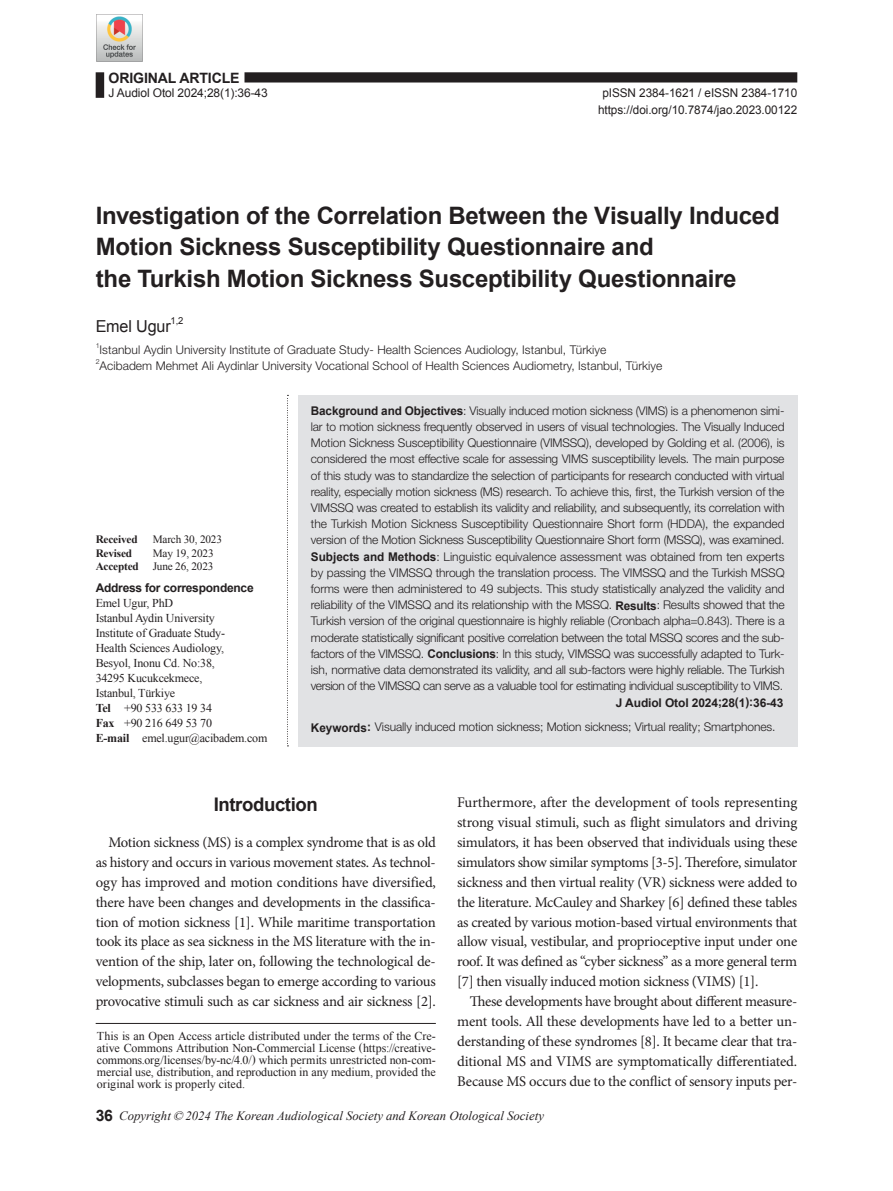
<style>
.page{position:relative;width:893px;height:1191px;background:#fff}
.page>*{position:absolute;margin:0;border:0;box-sizing:border-box;transform-origin:0 0}
.t1{font:700 24px/31.5px "Arial";letter-spacing:-.01em;color:#231f20}
.t2{font:700 18.75px "Arial";letter-spacing:-.02em;color:#231f20}
.t3{font:16.5px "Arial";letter-spacing:-.01em;color:#231f20}
.t4{font:14.7px/19.8px "Minion Pro";letter-spacing:-.02em;color:#231f20;text-align:justify}
.t5{font:700 14.25px "Arial";letter-spacing:-.01em;color:#231f20}
.t6{font:italic 12.75px "Times New Roman";color:#231f20}
.t7{font:300 12px/16.2px "Helvetica Neue LT Std";letter-spacing:.005em;color:#231f20;text-align:justify}
.t8{font:12px/15px "Times New Roman";letter-spacing:-.015em;color:#231f20}
.t9{font:12px/16.5px "Arial";letter-spacing:-.005em;color:#231f20;text-align:center}
.t10{font:700 12px "Arial";letter-spacing:-.02em;color:#231f20}
.t11{font:11.25px/13.8px "Times New Roman";letter-spacing:-.015em;color:#231f20;text-align:right}
.t12{font:700 11.25px "Times New Roman";letter-spacing:-.015em;color:#231f20}
.t13{font:9.6px "Arial";color:#231f20}
.t14{font:300 7.05px "Helvetica Neue LT Std";color:#231f20}
.s1{font-weight:700}
.s2{font-family:"Arial";font-weight:700}
.s3{color:#e1e2e4}
.s4{font-family:"Arial";font-weight:700;font-style:normal;font-size:15.75px}
</style>
<div class="page">
<div style="left:244px;top:72px;width:553px;height:10px;background:#231f20"></div>
<div style="left:96px;top:72px;width:8px;height:26px;background:#231f20"></div>
<div style="left:298px;top:395px;width:499px;height:351px;background:#e1e2e4"></div>
<svg style="left:287px;top:395px;width:1px;height:351px"></svg>
<hr style="left:96px;top:1023px;width:340px;height:1px;background:#231f20">
<img style="left:96px;top:14px;width:47px;height:47px">
<p class="t5" style="left:109px;top:68px;width:133px">ORIGINAL ARTICLE</p>
<p class="t9" style="left:109px;top:85px;width:161px">J Audiol Otol 2024;28(1):36-43</p>
<p class="t9" style="left:598px;top:85px;width:201px">pISSN 2384-1621 / eISSN 2384-1710 https://doi.org/10.7874/jao.2023.00122</p>
<h1 class="t1" style="left:96px;top:200px;width:685px">Investigation of the Correlation Between the Visually Induced<br>Motion Sickness Susceptibility Questionnaire and<br>the Turkish Motion Sickness Susceptibility Questionnaire</h1>
<h3 class="t3" style="left:96px;top:315px;width:77px">Emel Ugur</h3>
<p class="t13" style="left:171px;top:314px;width:14px">1,2</p>
<p class="t14" style="left:96px;top:341px;width:5px">1</p>
<p class="t7" style="left:100px;top:341px;width:508px">Istanbul Aydin University Institute of Graduate Study- Health Sciences Audiology, Istanbul, Türkiye</p>
<p class="t14" style="left:96px;top:357px;width:5px">2</p>
<p class="t7" style="left:100px;top:357px;width:564px">Acibadem Mehmet Ali Aydinlar University Vocational School of Health Sciences Audiometry, Istanbul, Türkiye</p>
<p class="t12" style="left:96px;top:531px;width:43px">Received</p>
<p class="t11" style="left:153px;top:532px;width:71px">March 30, 2023</p>
<p class="t12" style="left:96px;top:545px;width:38px">Revised</p>
<p class="t11" style="left:96px;top:546px;width:119px">May 19, 2023<br><span class="s1">Accepted</span> June 26, 2023</p>
<p class="t10" style="left:96px;top:579px;width:160px">Address for correspondence</p>
<p class="t8" style="left:96px;top:595px;width:173px">Emel Ugur, PhD<br>Istanbul Aydin University<br>Institute of Graduate Study-<br>Health Sciences Audiology,<br>Besyol, Inonu Cd. No:38,<br>34295 Kucukcekmece,<br>Istanbul, Türkiye<br><span class="s1">Tel</span> +90 533 633 19 34<br><span class="s1">Fax</span> +90 216 649 53 70<br><span class="s1">E-mail</span> emel.ugur@acibadem.com</p>
<p class="t7" style="left:311px;top:402px;width:475px"><span class="s2">Background and Objectives</span>: Visually induced motion sickness (VIMS) is a phenomenon simi&shy;lar to motion sickness frequently observed in users of visual technologies. The Visually Induced Motion Sickness Susceptibility Questionnaire (VIMSSQ), developed by Golding et al. (2006), is considered the most effective scale for assessing VIMS susceptibility levels. The main purpose of this study was to standardize the selection of participants for research conducted with virtual reality, especially motion sickness (MS) research. To achieve this, first, the Turkish version of the VIMSSQ was created to establish its validity and reliability, and subsequently, its correlation with the Turkish Motion Sickness Susceptibility Questionnaire Short form (HDDA), the expanded version of the Motion Sickness Susceptibility Questionnaire Short form (MSSQ), was examined.<br><span class="s2">Subjects and Methods</span>: Linguistic equivalence assessment was obtained from ten experts by passing the VIMSSQ through the translation process. The VIMSSQ and the Turkish MSSQ forms were then administered to 49 subjects. This study statistically analyzed the validity and reliability of the VIMSSQ and its relationship with the MSSQ. <span class="s2">Results</span>: Results showed that the Turkish version of the original questionnaire is highly reliable (Cronbach alpha=0.843). There is a moderate statistically significant positive correlation between the total MSSQ scores and the sub&shy;factors of the VIMSSQ. <span class="s2">Conclusions</span>: In this study, VIMSSQ was successfully adapted to Turk&shy;ish, normative data demonstrated its validity, and all sub-factors were highly reliable. The Turkish version of the VIMSSQ can serve as a valuable tool for estimating individual susceptibility to VIMS.</p>
<p class="t10" style="left:616px;top:694px;width:169px">J Audiol Otol 2024;28(1):36-43</p>
<p class="t7" style="left:311px;top:719px;width:466px"><span class="s2">Keywords:</span><span class="s3">0</span>Visually induced motion sickness; Motion sickness; Virtual reality; Smartphones.</p>
<h2 class="t2" style="left:214px;top:792px;width:106px">Introduction</h2>
<p class="t4" style="left:96px;top:832px;width:342px;text-indent:13px">Motion sickness (MS) is a complex syndrome that is as old as history and occurs in various movement states. As technol&shy;ogy has improved and motion conditions have diversified, there have been changes and developments in the classifica&shy;tion of motion sickness [1]. While maritime transportation took its place as sea sickness in the MS literature with the in&shy;vention of the ship, later on, following the technological de&shy;velopments, subclasses began to emerge according to various provocative stimuli such as car sickness and air sickness [2].</p>
<p class="t8" style="left:97px;top:1029px;width:340px;line-height:12px;text-align:justify">This is an Open Access article distributed under the terms of the Cre&shy;ative Commons Attribution Non-Commercial License (https://creative&shy;commons.org/licenses/by-nc/4.0/) which permits unrestricted non-com&shy;mercial use, distribution, and reproduction in any medium, provided the original work is properly cited.</p>
<p class="t4" style="left:457px;top:792px;width:342px">Furthermore, after the development of tools representing strong visual stimuli, such as flight simulators and driving simulators, it has been observed that individuals using these simulators show similar symptoms [3-5]. Therefore, simulator sickness and then virtual reality (VR) sickness were added to the literature. McCauley and Sharkey [6] defined these tables as created by various motion-based virtual environments that allow visual, vestibular, and proprioceptive input under one roof. It was defined as “cyber sickness” as a more general term [7] then visually induced motion sickness (VIMS) [1].</p>
<p class="t4" style="left:457px;top:991px;width:342px;text-indent:13px">These developments have brought about different measure&shy;ment tools. All these developments have led to a better un&shy;derstanding of these syndromes [8]. It became clear that tra&shy;ditional MS and VIMS are symptomatically differentiated.<br>Because MS occurs due to the conflict of sensory inputs per-</p>
<p class="t6" style="left:96px;top:1106px;width:450px"><span class="s4">36</span> Copyright © 2024 The Korean Audiological Society and Korean Otological Society</p>
</div>
